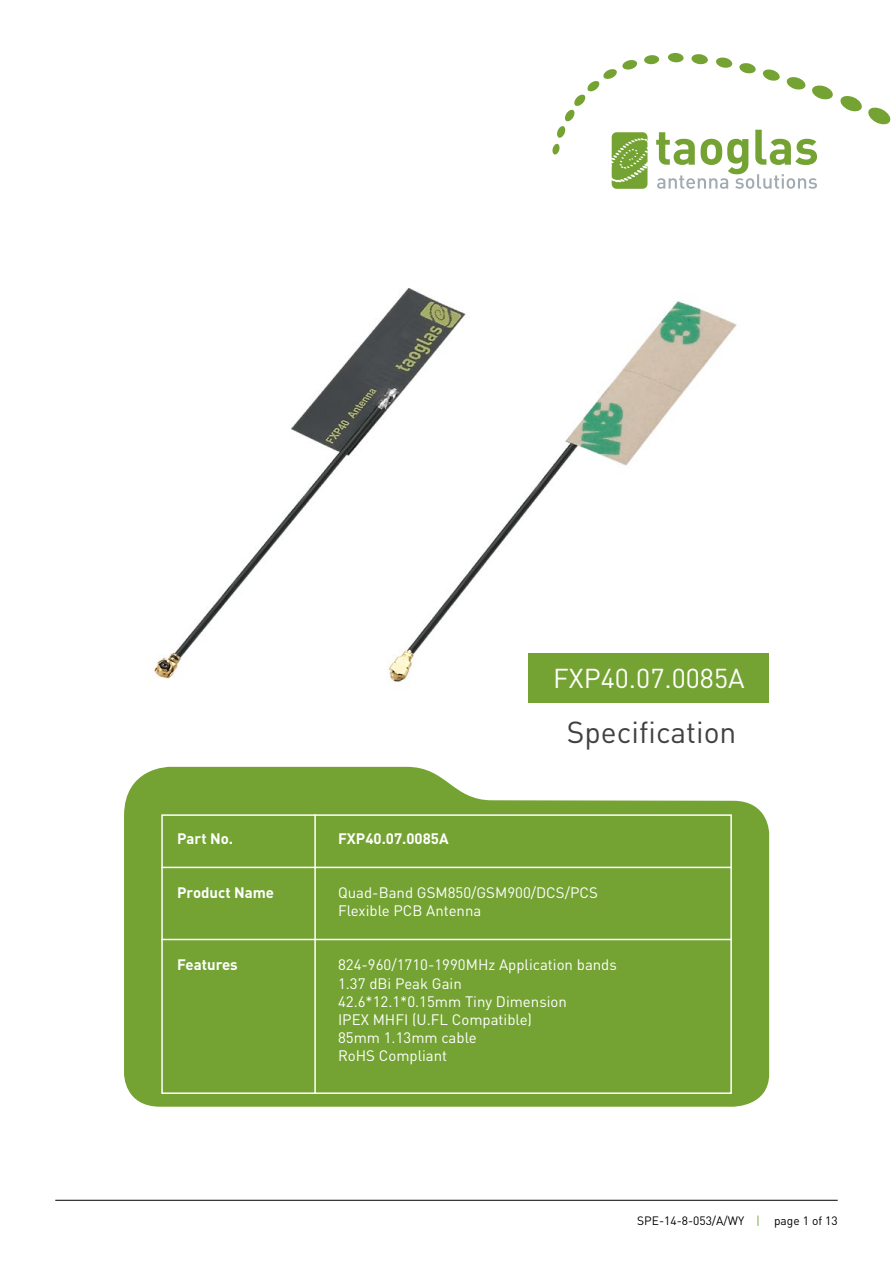
<style>
.page{position:relative;width:893px;height:1263px;background:#fff}
.page>*{position:absolute;margin:0;border:0;box-sizing:border-box;transform-origin:0 0}
.t1{font:30px "DIN";color:#414042}
.t2{font:27px "DIN";color:#fff}
.t3{font:15px/18px "DIN";color:#fff}
.t4{font:700 15px "DIN";color:#fff}
.t5{font:12px "DIN";color:#000}
.s1{color:#74a333}
</style>
<div class="page">
<hr style="left:55px;top:1200px;width:783px;height:1px;background:#000">
<div style="left:644px;top:55px;width:15px;height:9px;background:#74a333;border-radius:50%"></div>
<svg style="left:656px;top:54px;width:235px;height:135px"></svg>
<svg style="left:552px;top:59px;width:95px;height:130px"></svg>
<img style="left:154px;top:288px;width:616px;height:594px">
<div style="left:529px;top:653px;width:240px;height:50px;background:#74a333"></div>
<svg style="left:124px;top:767px;width:645px;height:340px;fill:#74a333"></svg>
<div style="left:161px;top:814px;width:571px;height:280px;border:2px solid #fff"></div>
<hr style="left:314px;top:814px;width:2px;height:280px;background:#fff">
<hr style="left:161px;top:867px;width:571px;height:1px;background:#fff">
<hr style="left:161px;top:939px;width:571px;height:1px;background:#fff">
<h2 class="t2" style="left:553px;top:661px;width:193px">FXP40.07.0085A</h2>
<h1 class="t1" style="left:567px;top:714px;width:171px">Specification</h1>
<p class="t4" style="left:177px;top:829px;width:57px">Part No.</p>
<p class="t4" style="left:338px;top:829px;width:112px">FXP40.07.0085A</p>
<p class="t4" style="left:177px;top:883px;width:98px">Product Name</p>
<p class="t3" style="left:338px;top:884px;width:261px">Quad-Band GSM850/GSM900/DCS/PCS<br>Flexible PCB Antenna</p>
<p class="t4" style="left:177px;top:955px;width:62px">Features</p>
<p class="t3" style="left:338px;top:956px;width:280px">824-960/1710-1990MHz Application bands<br>1.37 dBi Peak Gain<br>42.6*12.1*0.15mm Tiny Dimension<br>IPEX MHFI (U.FL Compatible)<br>85mm 1.13mm cable<br>RoHS Compliant</p>
<p class="t5" style="left:637px;top:1213px;width:202px">SPE-14-8-053/A/WY <span class="s1">|</span> page 1 of 13</p>
</div>
